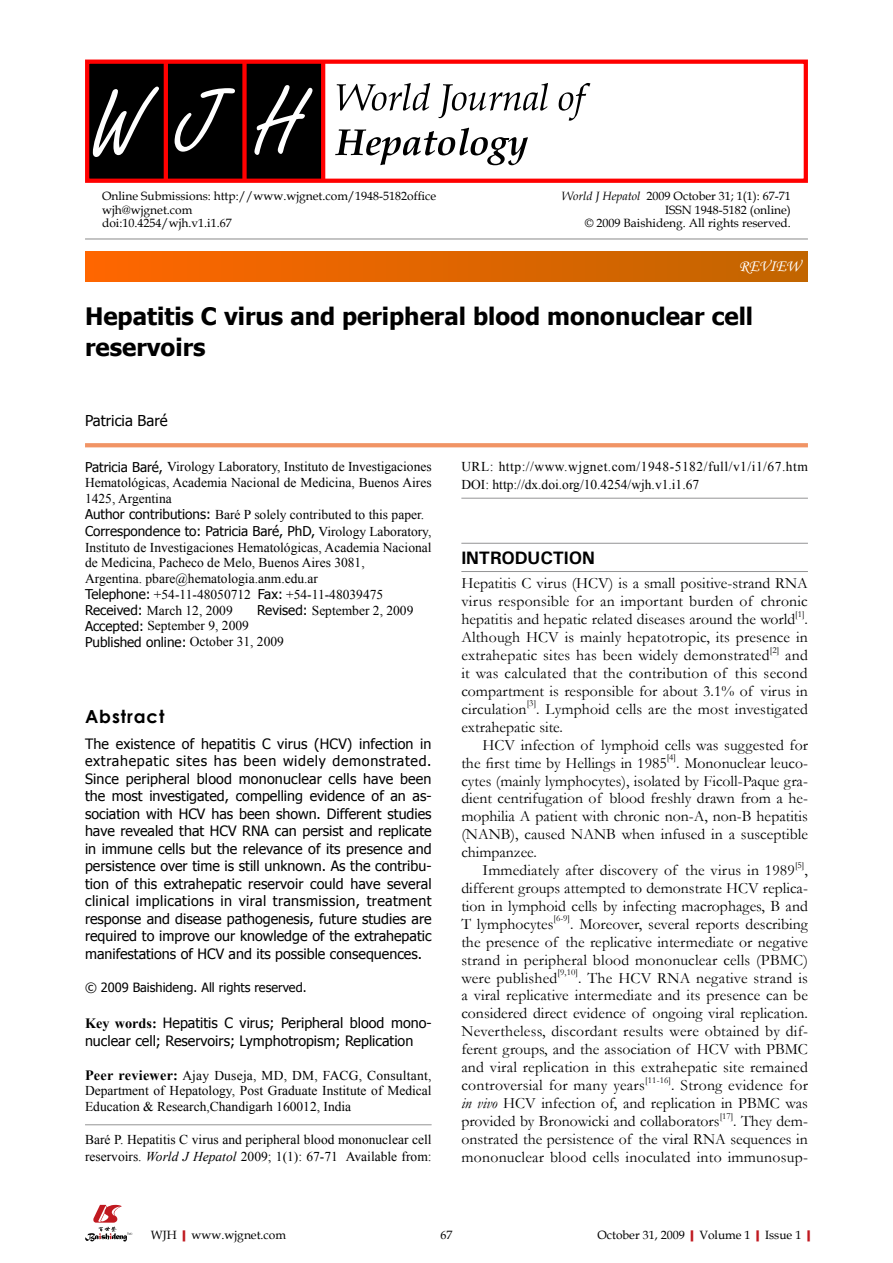
<style>
.page{position:relative;width:893px;height:1263px;background:#fff}
.page>*{position:absolute;margin:0;border:0;box-sizing:border-box;transform-origin:0 0}
.t1{font:700 24px/31.5px "Tahoma";color:#000}
.t2{font:700 18px "Univers";letter-spacing:-.01em;color:#000}
.t3{font:700 18px "Century Gothic";letter-spacing:.05em;color:#000}
.t4{font:16.5px "Monotype Corsiva";color:#fff}
.t5{font:15.75px/17.9px "Garamond";color:#000;text-align:justify}
.t6{font:15px "Tahoma";color:#000}
.t7{font:14.25px/17.5px "Tahoma";color:#000;text-align:justify}
.t8{font:13.5px/15.8px "Times New Roman";color:#000}
.t9{font:13.5px/17.2px "Times New Roman";letter-spacing:.035em;color:#000}
.t10{font:13.5px "Tahoma";color:#000}
.t11{font:12.75px "Tahoma";color:#000}
.t12{font:12px/13.5px "Book Antiqua";color:#000}
.t13{font:9.15px "Garamond";letter-spacing:.015em;color:#000}
.s1{font-style:italic}
.s2{font-family:"Tahoma"}
.s3{font-family:"Times New Roman"}
.s4{font-family:"Times New Roman";font-weight:700}
.s5{font-weight:700;font-size:14.25px}
.s6{font-weight:700;color:#c01920}
</style>
<div class="page">
<div style="left:85px;top:252px;width:723px;height:29px;background:linear-gradient(to right,#f60,#c16500)"></div>
<svg style="left:85px;top:443px;width:723px;height:4px;background:#f1976a"></svg>
<hr style="left:85px;top:239px;width:723px;height:1px;background:#898989">
<div style="left:87px;top:61px;width:236px;height:121px;background:#000"></div>
<hr style="left:164px;top:61px;width:4px;height:121px;background:#f00">
<div style="left:242px;top:61px;width:5px;height:121px;background:#f00"></div>
<hr style="left:321px;top:61px;width:4px;height:121px;background:#f00">
<div style="left:85px;top:60px;width:723px;height:123px;border:4px solid #f00"></div>
<svg style="left:254px;top:85px;width:58px;height:70px"></svg>
<svg style="left:175px;top:88px;width:60px;height:64px"></svg>
<svg style="left:93px;top:87px;width:66px;height:70px"></svg>
<svg style="left:337px;top:83px;width:253px;height:38px"></svg>
<svg style="left:335px;top:128px;width:193px;height:37px"></svg>
<svg style="left:85px;top:1205px;width:48px;height:36px"></svg>
<hr style="left:461px;top:543px;width:347px;height:1px;background:#949495">
<hr style="left:461px;top:571px;width:347px;height:1px;background:#949495">
<hr style="left:85px;top:1124px;width:347px;height:1px;background:#949495">
<hr style="left:461px;top:498px;width:347px;height:1px;background:#949495">
<p class="t12" style="left:102px;top:189px;width:336px">Online Submissions: http://www.wjgnet.com/1948-5182office wjh@wjgnet.com<br>doi:10.4254/wjh.v1.i1.67</p>
<p class="t12" style="left:562px;top:189px;width:230px;text-align:right"><span class="s1">World J Hepatol</span> 2009 October 31; 1(1): 67-71<br>ISSN 1948-5182 (online)<br>© 2009 Baishideng. All rights reserved.</p>
<p class="t4" style="left:739px;top:256px;width:63px">REVIEW</p>
<h1 class="t1" style="left:85px;top:298px;width:670px">Hepatitis C virus and peripheral blood mononuclear cell reservoirs</h1>
<p class="t6" style="left:85px;top:410px;width:84px">Patricia Baré</p>
<p class="t8" style="left:85px;top:459px;width:348px"><span class="s2">Patricia Baré,</span> Virology Laboratory, Instituto de Investigaciones Hematológicas, Academia Nacional de Medicina, Buenos Aires 1425, Argentina<br><span class="s2">Author contributions:</span> Baré P solely contributed to this paper.</p>
<p class="t10" style="left:85px;top:522px;width:348px">Correspondence to: Patricia Baré, PhD, <span class="s3">Virology Laboratory,</span></p>
<p class="t8" style="left:85px;top:539px;width:348px">Instituto de Investigaciones Hematológicas, Academia Nacional de Medicina, Pacheco de Melo, Buenos Aires 3081,<br>Argentina. pbare@hematologia.anm.edu.ar<br><span class="s2">Telephone:</span> +54-11-48050712 <span class="s2">Fax:</span> +54-11-48039475<br><span class="s2">Received:</span> March 12, 2009</p>
<p class="t8" style="left:257px;top:602px;width:158px"><span class="s2">Revised:</span> September 2, 2009</p>
<p class="t8" style="left:85px;top:618px;width:165px"><span class="s2">Accepted:</span> September 9, 2009</p>
<p class="t10" style="left:85px;top:633px;width:200px">Published online: <span class="s3">October 31, 2009</span></p>
<p class="t3" style="left:85px;top:703px;width:81px">Abstract</p>
<p class="t7" style="left:85px;top:734px;width:348px">The existence of hepatitis C virus (HCV) infection in extrahepatic sites has been widely demonstrated.<br>Since peripheral blood mononuclear cells have been the most investigated, compelling evidence of an as&shy;sociation with HCV has been shown. Different studies have revealed that HCV RNA can persist and replicate in immune cells but the relevance of its presence and persistence over time is still unknown. As the contribu&shy;tion of this extrahepatic reservoir could have several clinical implications in viral transmission, treatment response and disease pathogenesis, future studies are required to improve our knowledge of the extrahepatic manifestations of HCV and its possible consequences.</p>
<p class="t11" style="left:85px;top:979px;width:223px">© 2009 Baishideng. All rights reserved.</p>
<p class="t7" style="left:85px;top:1014px;width:348px"><span class="s4">Key words:</span> Hepatitis C virus; Peripheral blood mono&shy;nuclear cell; Reservoirs; Lymphotropism; Replication</p>
<p class="t8" style="left:85px;top:1067px;width:348px;text-align:justify"><span class="s5">Peer reviewer:</span> Ajay Duseja, MD, DM, FACG, Consultant, Department of Hepatology, Post Graduate Institute of Medical Education &amp; Research,Chandigarh 160012, India</p>
<p class="t8" style="left:85px;top:1131px;width:348px;line-height:17.2px">Baré P. Hepatitis C virus and peripheral blood mononuclear cell reservoirs. <span class="s1">World J Hepatol</span> 2009; 1(1): 67-71 Available from:</p>
<p class="t9" style="left:461px;top:458px;width:348px">URL: http://www.wjgnet.com/1948-5182/full/v1/i1/67.htm<br>DOI: http://dx.doi.org/10.4254/wjh.v1.i1.67</p>
<p class="t2" style="left:461px;top:546px;width:135px">INTRODUCTION</p>
<p class="t5" style="left:461px;top:574px;width:348px">Hepatitis C virus (HCV) is a small positive-strand RNA virus responsible for an important burden of chronic hepatitis and hepatic related diseases around the world</p>
<p class="t13" style="left:795px;top:608px;width:11px">[1]</p>
<p class="t5" style="left:461px;top:610px;width:348px;text-indent:343px">.<br>Although HCV is mainly hepatotropic, its presence in extrahepatic sites has been widely demonstrated</p>
<p class="t13" style="left:770px;top:643px;width:11px">[2]</p>
<p class="t5" style="left:461px;top:646px;width:348px;text-indent:324px">and it was calculated that the contribution of this second compartment is responsible for about 3.1% of virus in circulation</p>
<p class="t13" style="left:527px;top:697px;width:11px">[3]</p>
<p class="t5" style="left:461px;top:700px;width:348px;text-indent:75px">. Lymphoid cells are the most investigated extrahepatic site.</p>
<p class="t5" style="left:461px;top:735px;width:348px;text-indent:21px">HCV infection of lymphoid cells was suggested for the first time by Hellings in 1985</p>
<p class="t13" style="left:667px;top:751px;width:11px">[4]</p>
<p class="t5" style="left:461px;top:753px;width:348px;text-indent:215px">. Mononuclear leuco&shy;cytes (mainly lymphocytes), isolated by Ficoll-Paque gra&shy;dient centrifugation of blood freshly drawn from a he&shy;mophilia A patient with chronic non-A, non-B hepatitis (NANB), caused NANB when infused in a susceptible chimpanzee.</p>
<p class="t5" style="left:483px;top:861px;width:314px">Immediately after discovery of the virus in 1989</p>
<p class="t13" style="left:795px;top:858px;width:11px">[5]</p>
<p class="t5" style="left:461px;top:861px;width:348px;text-indent:343px">, different groups attempted to demonstrate HCV replica&shy;tion in lymphoid cells by infecting macrophages, B and T lymphocytes</p>
<p class="t13" style="left:554px;top:912px;width:18px">[6-9]</p>
<p class="t5" style="left:461px;top:914px;width:348px;text-indent:109px">. Moreover, several reports describing the presence of the replicative intermediate or negative strand in peripheral blood mononuclear cells (PBMC) were published</p>
<p class="t13" style="left:558px;top:966px;width:22px">[9,10]</p>
<p class="t5" style="left:461px;top:968px;width:348px;text-indent:117px">. The HCV RNA negative strand is a viral replicative intermediate and its presence can be considered direct evidence of ongoing viral replication.<br>Nevertheless, discordant results were obtained by dif&shy;ferent groups, and the association of HCV with PBMC and viral replication in this extrahepatic site remained controversial for many years</p>
<p class="t13" style="left:645px;top:1073px;width:27px">[11-16]</p>
<p class="t5" style="left:461px;top:1076px;width:348px;text-indent:210px">. Strong evidence for <span class="s1">in vivo</span> HCV infection of, and replication in PBMC was provided by Bronowicki and collaborators</p>
<p class="t13" style="left:720px;top:1109px;width:15px">[17]</p>
<p class="t5" style="left:461px;top:1112px;width:348px;text-indent:272px">. They dem&shy;onstrated the persistence of the viral RNA sequences in mononuclear blood cells inoculated into immunosup-</p>
<p class="t12" style="left:151px;top:1227px;width:137px">WJH<span class="s6">|</span>www.wjgnet.com</p>
<p class="t12" style="left:597px;top:1227px;width:220px">October 31, 2009<span class="s6">|</span>Volume 1<span class="s6">|</span>Issue 1<span class="s6">|</span></p>
<p class="t12" style="left:440px;top:1227px;width:13px">67</p>
</div>
